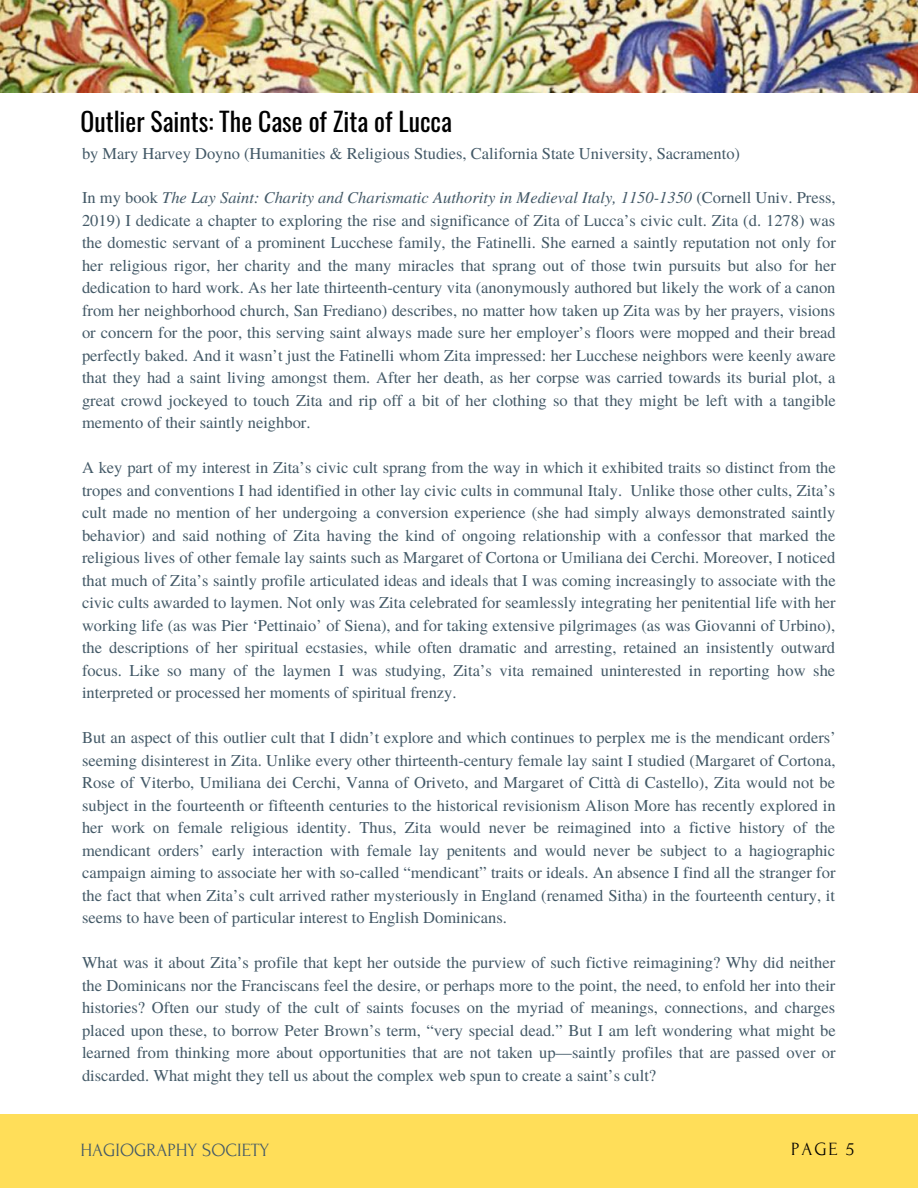
<style>
.page{position:relative;width:918px;height:1188px;background:#fff}
.page>*{position:absolute;margin:0;border:0;box-sizing:border-box;transform-origin:0 0}
.t1{font:25.8px "Oswald";color:#000}
.t2{font:18.6px "Forum";color:#435967}
.t3{font:18.6px "Forum";color:#000}
.t4{font:16.5px/22.5px "Te X Gyre Termes";color:#435967;text-align:justify}
.s1{font-style:italic}
</style>
<div class="page">
<div style="left:0;top:1115px;width:918px;height:73px;background:#ffde59"></div>
<img style="left:0;top:0;width:918px;height:92px">
<h1 class="t1" style="left:81px;top:101px;width:373px">Outlier Saints: The Case of Zita of Lucca</h1>
<p class="t4" style="left:82px;top:142px;width:660px">by Mary Harvey Doyno (Humanities &amp; Religious Studies, California State University, Sacramento)</p>
<p class="t4" style="left:82px;top:186px;width:755px">In my book <span class="s1">The Lay Saint: Charity and Charismatic Authority in Medieval Italy, 1150-1350</span> (Cornell Univ. Press, 2019) I dedicate a chapter to exploring the rise and significance of Zita of Lucca’s civic cult. Zita (d. 1278) was the domestic servant of a prominent Lucchese family, the Fatinelli. She earned a saintly reputation not only for her religious rigor, her charity and the many miracles that sprang out of those twin pursuits but also for her dedication to hard work. As her late thirteenth-century vita (anonymously authored but likely the work of a canon from her neighborhood church, San Frediano) describes, no matter how taken up Zita was by her prayers, visions or concern for the poor, this serving saint always made sure her employer’s floors were mopped and their bread perfectly baked. And it wasn’t just the Fatinelli whom Zita impressed: her Lucchese neighbors were keenly aware that they had a saint living amongst them. After her death, as her corpse was carried towards its burial plot, a great crowd jockeyed to touch Zita and rip off a bit of her clothing so that they might be left with a tangible memento of their saintly neighbor.</p>
<p class="t4" style="left:82px;top:456px;width:755px">A key part of my interest in Zita’s civic cult sprang from the way in which it exhibited traits so distinct from the tropes and conventions I had identified in other lay civic cults in communal Italy. Unlike those other cults, Zita’s cult made no mention of her undergoing a conversion experience (she had simply always demonstrated saintly behavior) and said nothing of Zita having the kind of ongoing relationship with a confessor that marked the religious lives of other female lay saints such as Margaret of Cortona or Umiliana dei Cerchi. Moreover, I noticed that much of Zita’s saintly profile articulated ideas and ideals that I was coming increasingly to associate with the civic cults awarded to laymen. Not only was Zita celebrated for seamlessly integrating her penitential life with her working life (as was Pier ‘Pettinaio’ of Siena), and for taking extensive pilgrimages (as was Giovanni of Urbino), the descriptions of her spiritual ecstasies, while often dramatic and arresting, retained an insistently outward focus. Like so many of the laymen I was studying, Zita’s vita remained uninterested in reporting how she interpreted or processed her moments of spiritual frenzy.</p>
<p class="t4" style="left:82px;top:726px;width:755px">But an aspect of this outlier cult that I didn’t explore and which continues to perplex me is the mendicant orders’ seeming disinterest in Zita. Unlike every other thirteenth-century female lay saint I studied (Margaret of Cortona, Rose of Viterbo, Umiliana dei Cerchi, Vanna of Oriveto, and Margaret of Città di Castello), Zita would not be subject in the fourteenth or fifteenth centuries to the historical revisionism Alison More has recently explored in her work on female religious identity. Thus, Zita would never be reimagined into a fictive history of the mendicant orders’ early interaction with female lay penitents and would never be subject to a hagiographic campaign aiming to associate her with so-called “mendicant” traits or ideals. An absence I find all the stranger for the fact that when Zita’s cult arrived rather mysteriously in England (renamed Sitha) in the fourteenth century, it seems to have been of particular interest to English Dominicans.</p>
<p class="t4" style="left:82px;top:951px;width:755px">What was it about Zita’s profile that kept her outside the purview of such fictive reimagining? Why did neither the Dominicans nor the Franciscans feel the desire, or perhaps more to the point, the need, to enfold her into their histories? Often our study of the cult of saints focuses on the myriad of meanings, connections, and charges placed upon these, to borrow Peter Brown’s term, “very special dead.” But I am left wondering what might be learned from thinking more about opportunities that are not taken up—saintly profiles that are passed over or discarded. What might they tell us about the complex web spun to create a saint’s cult?</p>
<p class="t2" style="left:81px;top:1140px;width:190px">HAGIOGRAPHY SOCIETY</p>
<p class="t3" style="left:791px;top:1139px;width:65px">PAGE 5</p>
</div>
